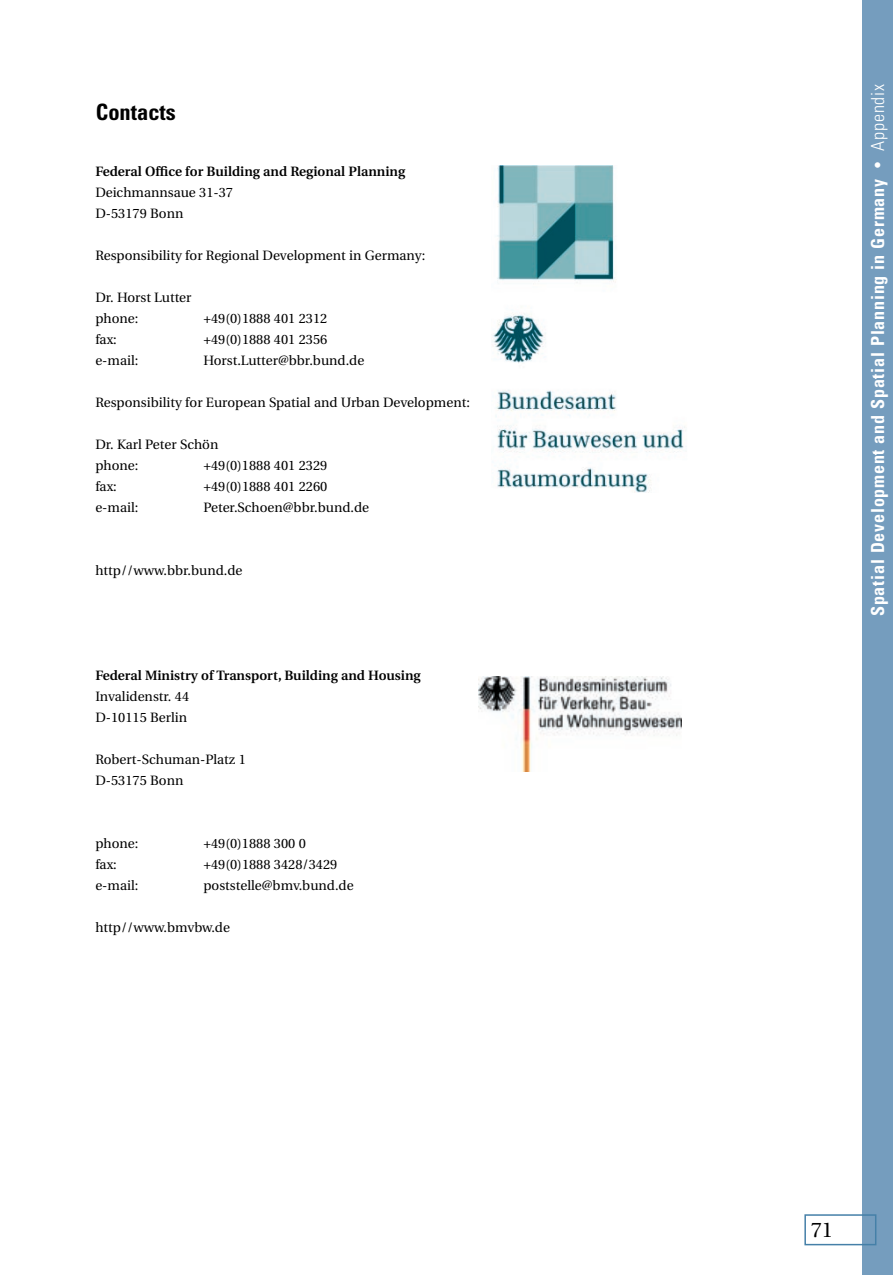
<style>
.page{position:relative;width:893px;height:1275px;background:#fff}
.page>*{position:absolute;margin:0;border:0;box-sizing:border-box;transform-origin:0 0}
.t1{font:700 condensed 22.5px "Univers";color:#000}
.t2{font:21px "Utopia";color:#000}
.t3{font:700 condensed 18px "Univers";letter-spacing:.045em;color:#fff}
.t4{font:13.5px/21px "Utopia";color:#000}
.t5{font:600 13.5px "Utopia";color:#000}
.s1{font-weight:400}
.s2{font-weight:300}
</style>
<div class="page">
<div style="left:862px;top:0;width:30px;height:1275px;background:#759dbe"></div>
<div style="left:804px;top:1214px;width:72px;height:31px;border:2px solid #4580a8"></div>
<img style="left:492px;top:166px;width:193px;height:327px">
<img style="left:479px;top:676px;width:202px;height:96px">
<h1 class="t1" style="left:96px;top:104px;width:81px">Contacts</h1>
<p class="t5" style="left:95px;top:166px;width:311px">Federal Office for Building and Regional Planning</p>
<p class="t4" style="left:95px;top:183px;width:139px">Deichmannsaue 31-37<br>D-53179 Bonn</p>
<p class="t4" style="left:95px;top:246px;width:332px">Responsibility for Regional Development in Germany:</p>
<p class="t4" style="left:95px;top:288px;width:98px">Dr. Horst Lutter phone:</p>
<p class="t4" style="left:203px;top:309px;width:125px">+49(0)1888 401 2312</p>
<p class="t4" style="left:95px;top:330px;width:23px">fax:</p>
<p class="t4" style="left:203px;top:330px;width:125px">+49(0)1888 401 2356</p>
<p class="t4" style="left:95px;top:351px;width:45px">e-mail:</p>
<p class="t4" style="left:203px;top:351px;width:162px">Horst.Lutter@bbr.bund.de</p>
<p class="t4" style="left:95px;top:393px;width:376px">Responsibility for European Spatial and Urban Development:</p>
<p class="t4" style="left:95px;top:435px;width:124px">Dr. Karl Peter Schön phone:</p>
<p class="t4" style="left:203px;top:456px;width:125px">+49(0)1888 401 2329</p>
<p class="t4" style="left:95px;top:477px;width:23px">fax:</p>
<p class="t4" style="left:203px;top:477px;width:125px">+49(0)1888 401 2260</p>
<p class="t4" style="left:95px;top:498px;width:45px">e-mail:</p>
<p class="t4" style="left:203px;top:498px;width:167px">Peter.Schoen@bbr.bund.de</p>
<p class="t4" style="left:95px;top:561px;width:149px">http//www.bbr.bund.de</p>
<p class="t5" style="left:95px;top:670px;width:327px">Federal Ministry of Transport, Building and Housing</p>
<p class="t4" style="left:95px;top:687px;width:95px">Invalidenstr. 44<br>D-10115 Berlin</p>
<p class="t4" style="left:95px;top:750px;width:152px">Robert-Schuman-Platz 1<br>D-53175 Bonn</p>
<p class="t4" style="left:95px;top:834px;width:45px">phone:</p>
<p class="t4" style="left:203px;top:834px;width:104px">+49(0)1888 300 0</p>
<p class="t4" style="left:95px;top:855px;width:23px">fax:</p>
<p class="t4" style="left:203px;top:855px;width:135px">+49(0)1888 3428/3429</p>
<p class="t4" style="left:95px;top:876px;width:45px">e-mail:</p>
<p class="t4" style="left:203px;top:876px;width:152px">poststelle@bmv.bund.de</p>
<p class="t4" style="left:95px;top:918px;width:136px">http//www.bmvbw.de</p>
<h3 class="t3" style="left:871px;top:616px;width:534px;rotate:-90deg">Spatial Development and Spatial Planning in Germany <span class="s1">•</span> <span class="s2">Appendix</span></h3>
<h2 class="t2" style="left:810px;top:1221px;width:24px">71</h2>
</div>
